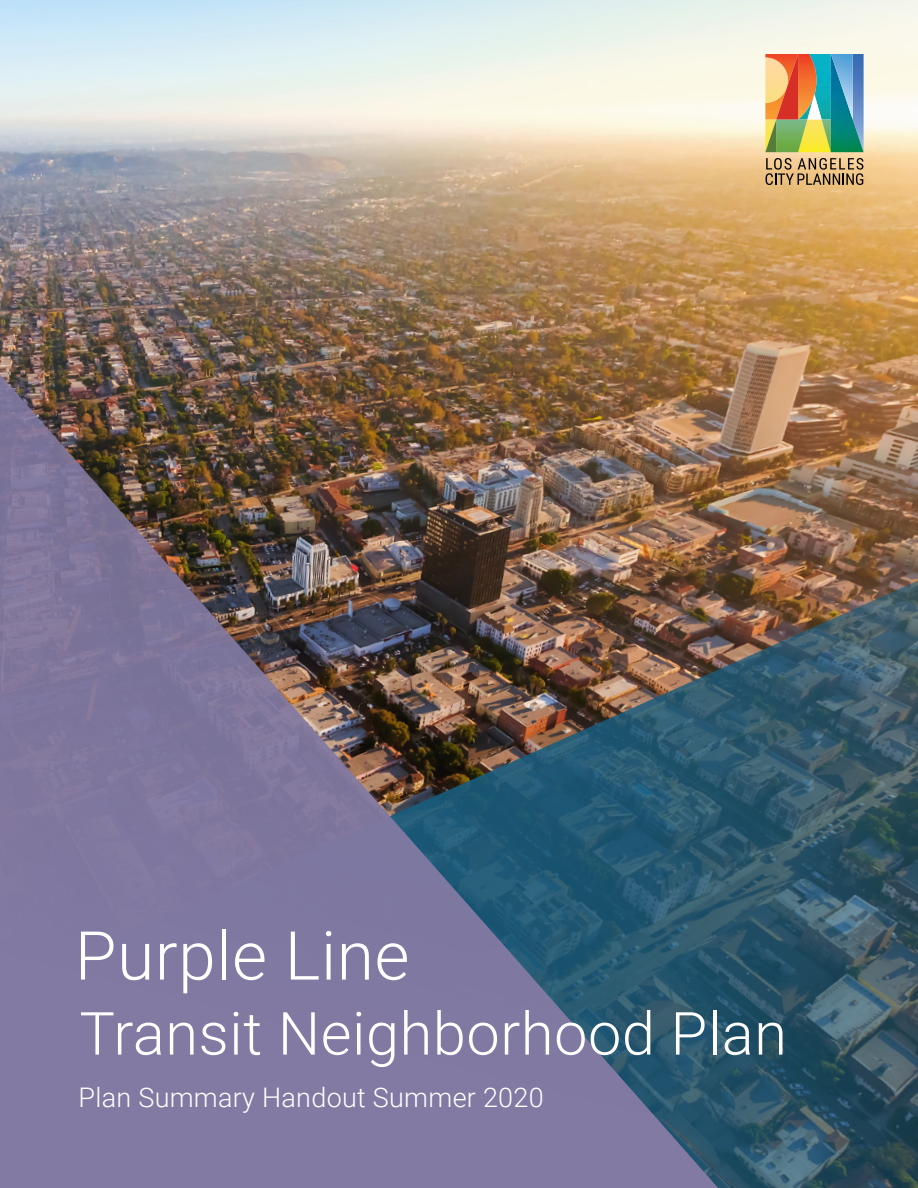
<style>
.page{position:relative;width:918px;height:1188px;background:#fff}
.page>*{position:absolute;margin:0;border:0;box-sizing:border-box;transform-origin:0 0}
.t1{font:300 67.5px "Roboto";letter-spacing:.01em;color:#fff}
.t2{font:300 59.55px "Roboto";letter-spacing:.01em;color:#fff}
.t3{font:300 27px "Roboto";letter-spacing:.01em;color:#fff}
</style>
<div class="page">
<img style="left:730px;top:0;width:188px;height:575px">
<svg style="left:730px;top:575px;width:188px;height:613px;background:#3b5764"></svg>
<img style="left:0;top:0;width:730px;height:1188px">
<img style="left:807px;top:54px;width:46px;height:98px">
<img style="left:798px;top:54px;width:18px;height:65px">
<img style="left:798px;top:119px;width:9px;height:33px">
<img style="left:822px;top:119px;width:9px;height:33px">
<img style="left:853px;top:54px;width:11px;height:98px">
<img style="left:831px;top:54px;width:22px;height:65px">
<svg style="left:765px;top:54px;width:33px;height:98px;background:#cb9456"></svg>
<svg style="left:807px;top:94px;width:15px;height:25px"></svg>
<svg style="left:766px;top:158px;width:97px;height:27px;background:#af9165"></svg>
<h1 class="t1" style="left:75px;top:908px;width:336px">Purple Line</h1>
<h2 class="t2" style="left:79px;top:992px;width:709px">Transit Neighborhood Plan</h2>
<p class="t3" style="left:79px;top:1078px;width:467px">Plan Summary Handout Summer 2020</p>
</div>
